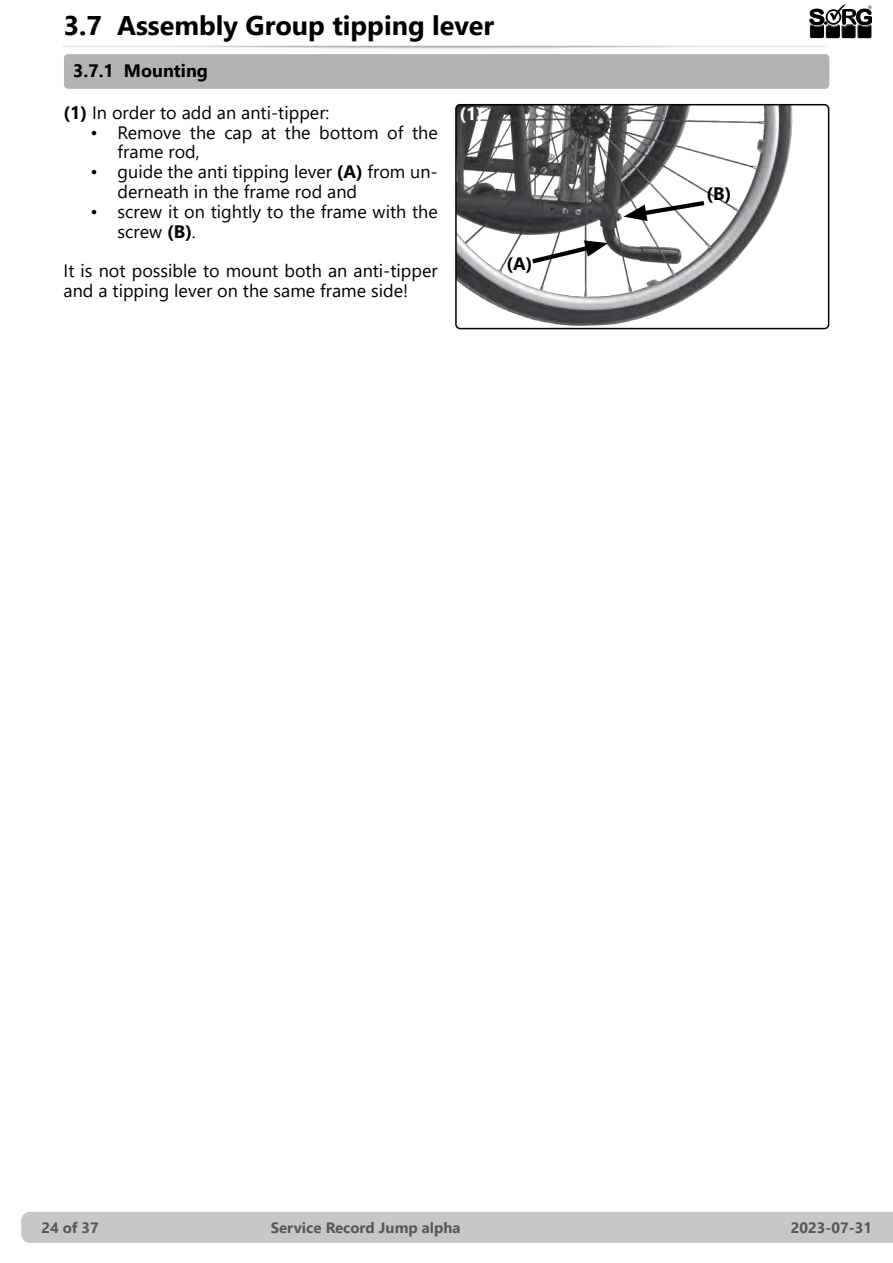
<style>
.page{position:relative;width:893px;height:1263px;background:#fff}
.page>*{position:absolute;margin:0;border:0;box-sizing:border-box;transform-origin:0 0}
.t1{font:700 27px "Segoe UI";color:#000}
.t2{font:18px/19.8px "Segoe UI";color:#000}
.t3{font:700 18px "Segoe UI";color:#000}
.t4{font:700 18px "Segoe UI";color:#fff}
.t5{font:700 15px "Segoe UI";color:#58585a}
.s1{font-weight:700}
</style>
<div class="page">
<div style="left:21px;top:1212px;width:872px;height:31px;background:#c6c7c8"></div>
<svg style="left:810px;top:4px;width:62px;height:34px"></svg>
<div style="left:810px;top:23px;width:15px;height:15px;background:#000;opacity:.75"></div>
<div style="left:64px;top:54px;width:765px;height:35px;background:#b1b3b4;border-radius:4px"></div>
<img style="left:458px;top:105px;width:371px;height:224px">
<div style="left:455px;top:104px;width:374px;height:225px;border:2px solid #000;border-radius:4px"></div>
<svg style="left:624px;top:198px;width:85px;height:23px"></svg>
<svg style="left:527px;top:240px;width:81px;height:26px"></svg>
<h1 class="t1" style="left:64px;top:0;width:432px">3.7 Assembly Group tipping lever</h1>
<p class="t3" style="left:73px;top:54px;width:136px">3.7.1 Mounting</p>
<p class="t2" style="left:64px;top:101px;width:267px"><span class="s1">(1)</span> In order to add an anti-tipper:</p>
<p class="t2" style="left:118px;top:121px;width:322px;text-indent:-27px">• Remove the cap at the bottom of the frame rod,</p>
<p class="t2" style="left:118px;top:160px;width:322px;text-indent:-27px">• guide the anti tipping lever <span class="s1">(A)</span> from un&shy;derneath in the frame rod and</p>
<p class="t2" style="left:118px;top:200px;width:322px;text-indent:-27px">• screw it on tightly to the frame with the screw <span class="s1">(B)</span>.</p>
<p class="t2" style="left:64px;top:259px;width:376px">It is not possible to mount both an anti-tipper and a tipping lever on the same frame side!</p>
<p class="t4" style="left:459px;top:97px;width:25px">(1)</p>
<p class="t3" style="left:506px;top:247px;width:27px">(A)</p>
<p class="t3" style="left:706px;top:177px;width:26px">(B)</p>
<p class="t5" style="left:41px;top:1213px;width:59px">24 of 37</p>
<p class="t5" style="left:271px;top:1213px;width:191px">Service Record Jump alpha</p>
<p class="t5" style="left:791px;top:1213px;width:83px">2023-07-31</p>
</div>
